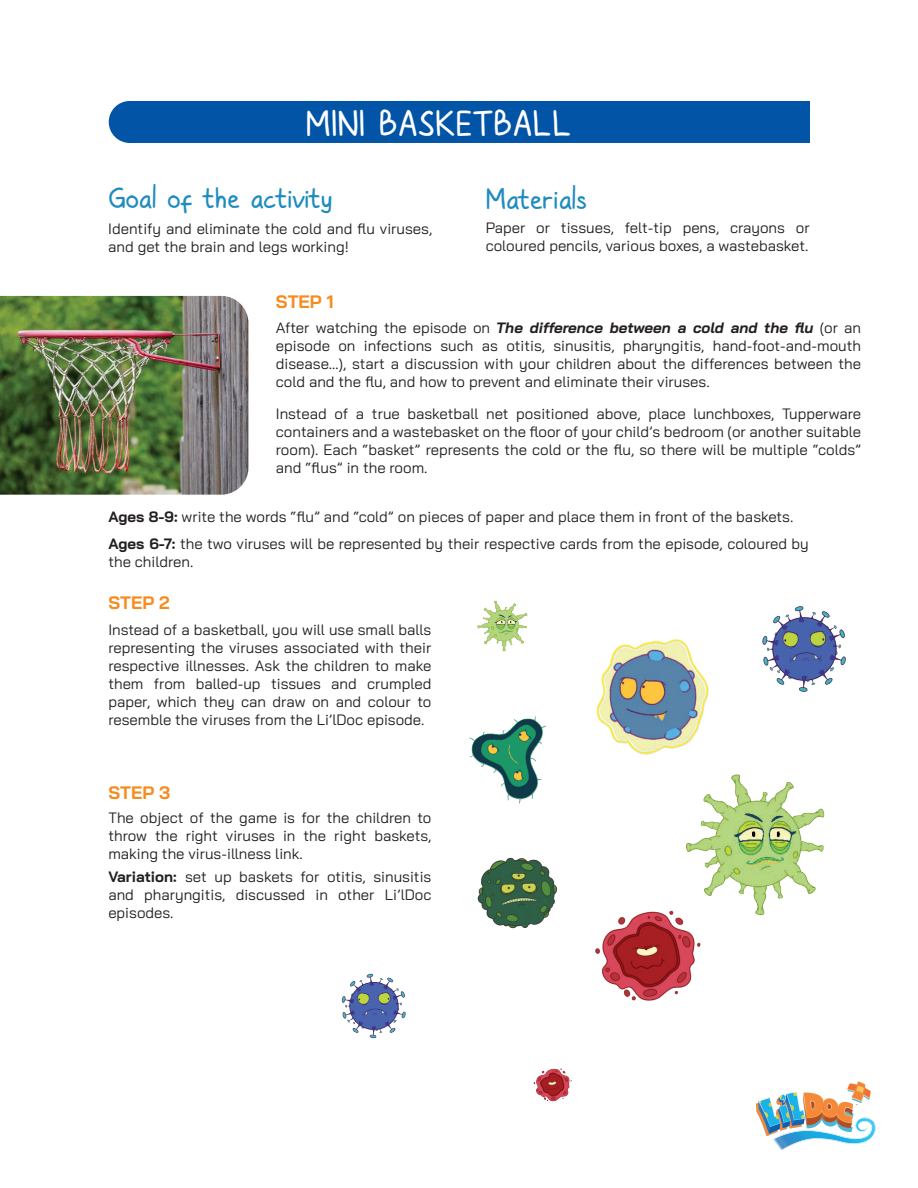
<style>
.page{position:relative;width:918px;height:1188px;background:#fff}
.page>*{position:absolute;margin:0;border:0;box-sizing:border-box;transform-origin:0 0}
.t1{font:33px "sagesans";color:#fff}
.t2{font:27px "sagesans";color:#1e8cbf}
.t3{font:700 18px "Bai Jamjuree";color:#f68b1f}
.t4{font:15px/18px "Bai Jamjuree";color:#231f20;text-align:justify}
.s1{font-weight:700;font-style:italic}
.s2{font-weight:700}
</style>
<div class="page">
<div style="left:129px;top:101px;width:681px;height:42px;background:#0154a6"></div>
<div style="left:109px;top:101px;width:42px;height:42px;background:#0154a6;border-radius:50%"></div>
<img style="left:0;top:296px;width:248px;height:199px">
<img style="left:469px;top:716px;width:78px;height:88px">
<img style="left:596px;top:639px;width:113px;height:116px">
<img style="left:686px;top:774px;width:139px;height:142px">
<img style="left:477px;top:600px;width:51px;height:52px">
<img style="left:595px;top:904px;width:110px;height:97px">
<img style="left:533px;top:1068px;width:39px;height:34px">
<img style="left:477px;top:857px;width:81px;height:72px">
<img style="left:341px;top:973px;width:65px;height:66px">
<img style="left:762px;top:606px;width:84px;height:86px">
<img style="left:756px;top:1081px;width:120px;height:69px">
<h1 class="t1" style="left:306px;top:104px;width:267px">MINI BASKETBALL</h1>
<h2 class="t2" style="left:108px;top:182px;width:226px">Goal of the activity</h2>
<h2 class="t2" style="left:486px;top:183px;width:103px">Materials</h2>
<p class="t4" style="left:108px;top:220px;width:325px">Identify and eliminate the cold and flu viruses, and get the brain and legs working!</p>
<p class="t3" style="left:276px;top:291px;width:59px">STEP 1</p>
<p class="t4" style="left:486px;top:218px;width:325px">Paper or tissues, felt-tip pens, crayons or coloured pencils, various boxes, a wastebasket.</p>
<p class="t4" style="left:276px;top:319px;width:587px">After watching the episode on <span class="s1">The difference between a cold and the flu</span> (or an episode on infections such as otitis, sinusitis, pharyngitis, hand-foot-and-mouth disease…), start a discussion with your children about the differences between the cold and the flu, and how to prevent and eliminate their viruses.</p>
<p class="t4" style="left:276px;top:404px;width:587px">Instead of a true basketball net positioned above, place lunchboxes, Tupperware containers and a wastebasket on the floor of your child’s bedroom (or another suitable room). Each “basket” represents the cold or the flu, so there will be multiple “colds” and “flus” in the room.</p>
<p class="t4" style="left:108px;top:504px;width:702px;line-height:27px"><span class="s2">Ages 8-9:</span> write the words “flu” and “cold” on pieces of paper and place them in front of the baskets.<br><span class="s2">Ages 6-7:</span> the two viruses will be represented by their respective cards from the episode, coloured by</p>
<p class="t4" style="left:108px;top:553px;width:87px">the children.</p>
<p class="t3" style="left:108px;top:593px;width:63px">STEP 2</p>
<p class="t4" style="left:108px;top:620px;width:325px">Instead of a basketball, you will use small balls representing the viruses associated with their respective illnesses. Ask the children to make them from balled-up tissues and crumpled paper, which they can draw on and colour to resemble the viruses from the Li’lDoc episode.</p>
<p class="t3" style="left:108px;top:782px;width:64px">STEP 3</p>
<p class="t4" style="left:108px;top:809px;width:325px">The object of the game is for the children to throw the right viruses in the right baskets, making the virus-illness link.</p>
<p class="t4" style="left:108px;top:867px;width:325px"><span class="s2">Variation:</span> set up baskets for otitis, sinusitis and pharyngitis, discussed in other Li’lDoc episodes.</p>
</div>
